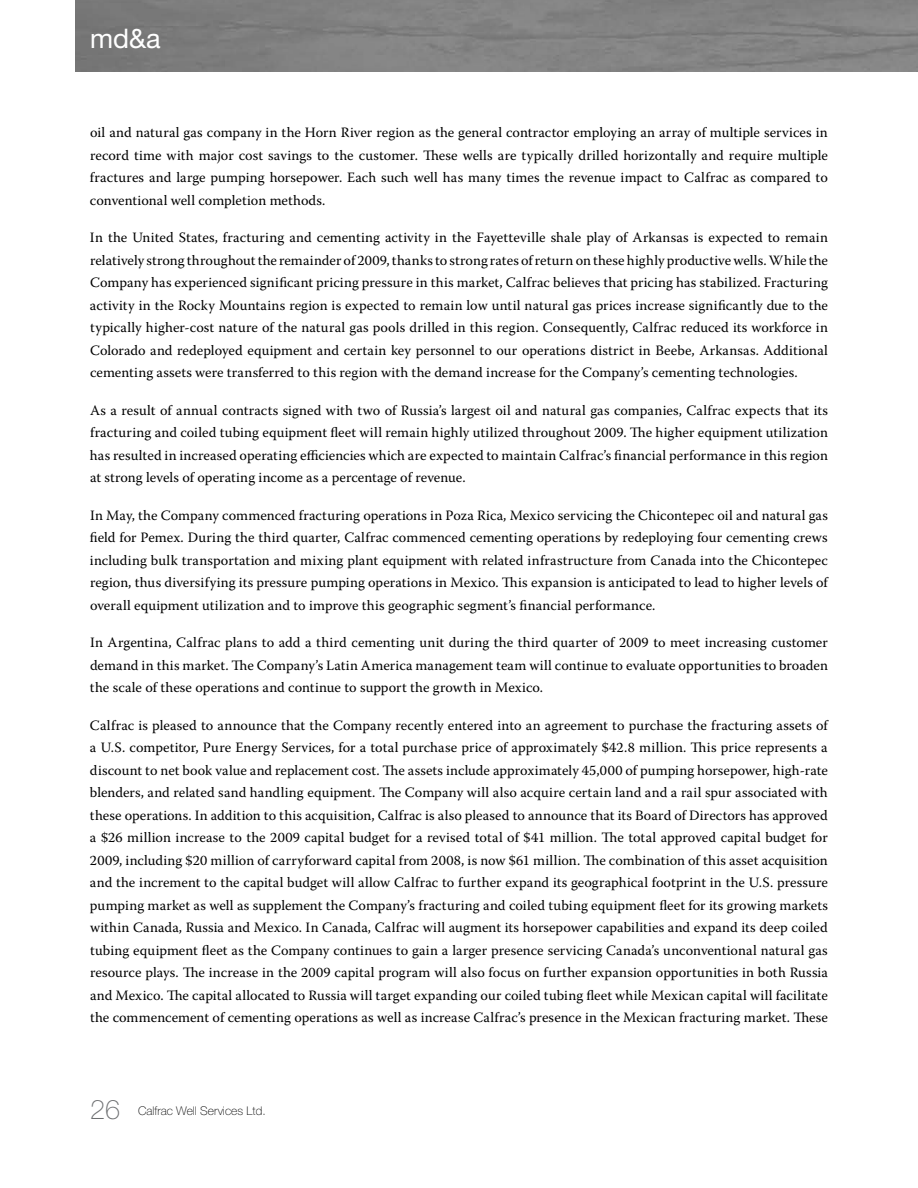
<style>
.page{position:relative;width:918px;height:1188px;background:#fff}
.page>*{position:absolute;margin:0;border:0;box-sizing:border-box;transform-origin:0 0}
.t1{font:27px "Helvetica Neue";color:#fff}
.t2{font:100 27px "Helvetica Neue";color:#6d6f71}
.t3{font:14.25px/22.5px "Warnock Pro";letter-spacing:.005em;color:#000;text-align:justify}
.t4{font:100 12px "Helvetica Neue";color:#000}
</style>
<div class="page">
<h1 class="t1" style="left:90px;top:22px;width:72px">md&amp;a</h1>
<p class="t3" style="left:90px;top:121px;width:740px">oil and natural gas company in the Horn River region as the general contractor employing an array of multiple services in record time with major cost savings to the customer. These wells are typically drilled horizontally and require multiple fractures and large pumping horsepower. Each such well has many times the revenue impact to Calfrac as compared to conventional well completion methods.</p>
<p class="t3" style="left:90px;top:226px;width:740px">In the United States, fracturing and cementing activity in the Fayetteville shale play of Arkansas is expected to remain relatively strong throughoutthe remainder of 2009,thanksto strong rates ofreturn on these highly productive wells.While the Company has experienced significant pricing pressure in this market, Calfrac believes that pricing has stabilized. Fracturing activity in the Rocky Mountains region is expected to remain low until natural gas prices increase significantly due to the typically higher-cost nature of the natural gas pools drilled in this region. Consequently, Calfrac reduced its workforce in Colorado and redeployed equipment and certain key personnel to our operations district in Beebe, Arkansas. Additional cementing assets were transferred to this region with the demand increase for the Company’s cementing technologies.</p>
<p class="t3" style="left:90px;top:399px;width:740px">As a result of annual contracts signed with two of Russia’s largest oil and natural gas companies, Calfrac expects that its fracturing and coiled tubing equipment fleet will remain highly utilized throughout 2009. The higher equipment utilization has resulted in increased operating efficiencies which are expected to maintain Calfrac’s financial performance in this region at strong levels of operating income as a percentage of revenue.</p>
<p class="t3" style="left:90px;top:504px;width:740px">In May, the Company commenced fracturing operations in Poza Rica, Mexico servicing the Chicontepec oil and natural gas field for Pemex. During the third quarter, Calfrac commenced cementing operations by redeploying four cementing crews including bulk transportation and mixing plant equipment with related infrastructure from Canada into the Chicontepec region, thus diversifying its pressure pumping operations in Mexico. This expansion is anticipated to lead to higher levels of overall equipment utilization and to improve this geographic segment’s financial performance.</p>
<p class="t3" style="left:90px;top:631px;width:739px">In Argentina, Calfrac plans to add a third cementing unit during the third quarter of 2009 to meet increasing customer demand in this market. The Company’s Latin America management team will continue to evaluate opportunities to broaden the scale of these operations and continue to support the growth in Mexico.</p>
<p class="t3" style="left:90px;top:714px;width:740px">Calfrac is pleased to announce that the Company recently entered into an agreement to purchase the fracturing assets of a U.S. competitor, Pure Energy Services, for a total purchase price of approximately $42.8 million. This price represents a discount to net book value and replacement cost. The assets include approximately 45,000 of pumping horsepower, high-rate blenders, and related sand handling equipment. The Company will also acquire certain land and a rail spur associated with these operations. In addition to this acquisition, Calfrac is also pleased to announce that its Board of Directors has approved a $26 million increase to the 2009 capital budget for a revised total of $41 million. The total approved capital budget for 2009, including $20 million of carryforward capital from 2008, is now $61 million. The combination of this asset acquisition and the increment to the capital budget will allow Calfrac to further expand its geographical footprint in the U.S. pressure pumping market as well as supplement the Company’s fracturing and coiled tubing equipment fleet for its growing markets within Canada, Russia and Mexico. In Canada, Calfrac will augment its horsepower capabilities and expand its deep coiled tubing equipment fleet as the Company continues to gain a larger presence servicing Canada’s unconventional natural gas resource plays. The increase in the 2009 capital program will also focus on further expansion opportunities in both Russia and Mexico. The capital allocated to Russia will target expanding our coiled tubing fleet while Mexican capital will facilitate the commencement of cementing operations as well as increase Calfrac’s presence in the Mexican fracturing market. These</p>
<h1 class="t2" style="left:90px;top:1094px;width:32px">26</h1>
<p class="t4" style="left:138px;top:1104px;width:129px">Calfrac Well Services Ltd.</p>
</div>
